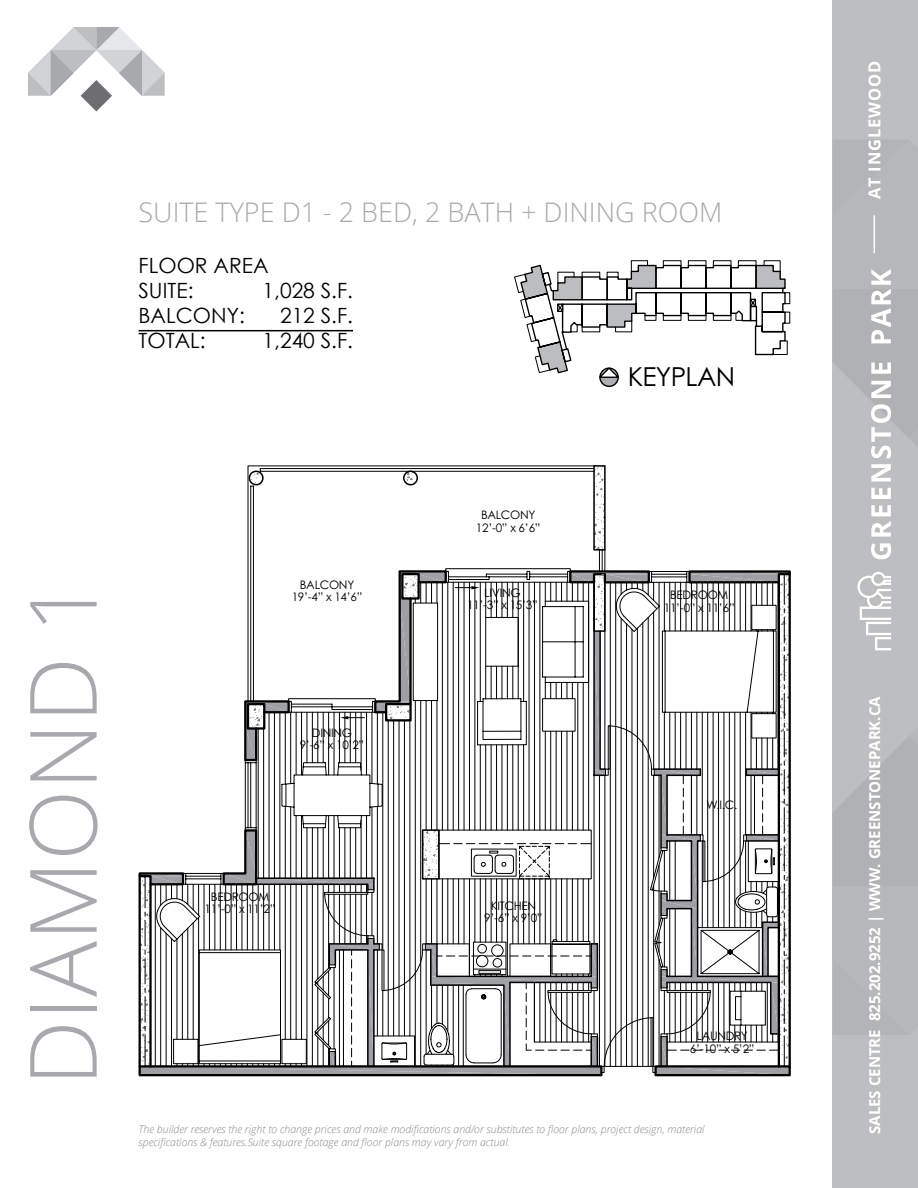
<style>
.page{position:relative;width:918px;height:1188px;background:#fff}
.page>*{position:absolute;margin:0;border:0;box-sizing:border-box;transform-origin:0 0}
.t1{font:300 93px "Open Sans";color:#a7a9ac}
.t2{font:28.95px "Century Gothic";color:#000}
.t3{font:300 27px "Open Sans";color:#a7a9ac}
.t4{font:26.1px "Century Gothic";letter-spacing:-.025em;color:#000}
.t5{font:21px/25.2px "Century Gothic";color:#000}
.t6{font:700 16.5px "Open Sans";letter-spacing:.05em;color:#fff}
.t7{font:700 15px "Open Sans";color:#fff}
.t8{font:11.7px/12.6px "Century Gothic";letter-spacing:-.025em;color:#000;text-align:center}
.t9{font:italic 300 10.5px/12.6px "Open Sans";color:#8c8787}
</style>
<div class="page">
<div style="left:833px;top:0;width:85px;height:1188px;background:#bcbec0"></div>
<svg style="left:28px;top:27px;width:137px;height:84px"></svg>
<hr style="left:139px;top:330px;width:214px;height:1px;background:#000">
<svg style="left:514px;top:261px;width:276px;height:127px"></svg>
<svg style="left:248px;top:466px;width:345px;height:84px"></svg>
<hr style="left:260px;top:468px;width:334px;height:1px;background:#000">
<hr style="left:260px;top:471px;width:334px;height:1px;background:#000">
<hr style="left:250px;top:486px;width:1px;height:215px;background:#000">
<hr style="left:253px;top:486px;width:1px;height:215px;background:#000">
<div style="left:593px;top:465px;width:13px;height:86px;border:2px solid #000"></div>
<svg style="left:248px;top:469px;width:171px;height:18px"></svg>
<div style="left:654px;top:1065px;width:137px;height:11px;border:2px solid #000"></div>
<hr style="left:139px;top:876px;width:2px;height:190px;background:#000">
<svg style="left:140px;top:550px;width:651px;height:525px"></svg>
<svg style="left:833px;top:215px;width:85px;height:671px"></svg>
<hr style="left:874px;top:215px;width:1px;height:38px;background:#fff">
<h3 class="t3" style="left:139px;top:194px;width:585px">SUITE TYPE D1 - 2 BED, 2 BATH + DINING ROOM</h3>
<h3 class="t5" style="left:139px;top:252px;width:132px">FLOOR AREA<br>SUITE:</h3>
<h3 class="t5" style="left:263px;top:277px;width:92px">1,028 S.F.</h3>
<h3 class="t5" style="left:139px;top:303px;width:108px">BALCONY:</h3>
<h3 class="t5" style="left:280px;top:303px;width:74px">212 S.F.</h3>
<h3 class="t5" style="left:139px;top:328px;width:69px">TOTAL:</h3>
<h3 class="t5" style="left:263px;top:328px;width:92px">1,240 S.F.</h3>
<h2 class="t2" style="left:252px;top:307px;width:185px">SUITE TYPE D1</h2>
<h3 class="t4" style="left:628px;top:361px;width:109px">KEYPLAN</h3>
<h1 class="t1" style="left:-1px;top:1086px;width:508px;rotate:-90deg">DIAMOND 1</h1>
<p class="t8" style="left:292px;top:578px;width:72px">BALCONY<br>19’-4” x 14’6”</p>
<p class="t8" style="left:300px;top:726px;width:66px">DINING<br>9’-6” x 10’2”</p>
<p class="t8" style="left:476px;top:509px;width:66px">BALCONY<br>12’-0” x 6’6”</p>
<p class="t8" style="left:467px;top:586px;width:72px">LIVING<br>11’-3” x 15’3”</p>
<p class="t8" style="left:205px;top:890px;width:72px">BEDROOM<br>11’-0” x 11’2”</p>
<p class="t8" style="left:484px;top:899px;width:60px">KITCHEN<br>9’-6” x 9’0”</p>
<p class="t8" style="left:664px;top:588px;width:72px">BEDROOM<br>11’-0” x 11’6”</p>
<p class="t8" style="left:706px;top:799px;width:32px">W.I.C.</p>
<p class="t8" style="left:690px;top:1029px;width:66px">LAUNDRY<br>6’-10” x 5’2”</p>
<p class="t9" style="left:139px;top:1123px;width:568px">The builder reserves the right to change prices and make modifications and/or substitutes to floor plans, project design, material specifications &amp; features.Suite square footage and floor plans may vary from actual.</p>
<h3 class="t6" style="left:863px;top:199px;width:140px;rotate:-90deg">AT INGLEWOOD</h3>
<h3 class="t7" style="left:864px;top:1134px;width:439px;rotate:-90deg">SALES CENTRE 825.202.9252 | WWW. GREENSTONEPARK.CA</h3>
</div>
